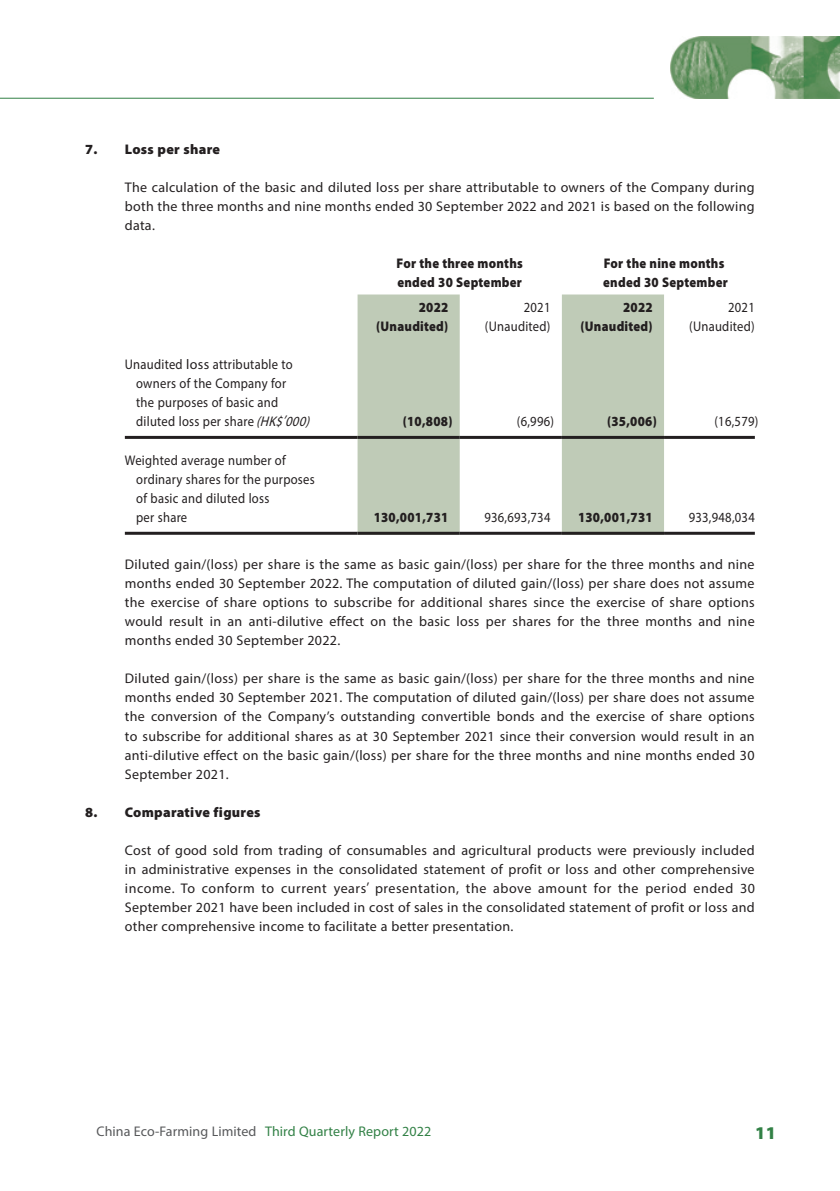
<style>
.page{position:relative;width:840px;height:1191px;background:#fff}
.page>*{position:absolute;margin:0;border:0;box-sizing:border-box;transform-origin:0 0}
.t1{font:900 18px "Myriad Pro";color:#328146}
.Notes{font:14px/19px "Myriad Pro";letter-spacing:.02em;color:#231f20;text-align:justify}
.Notes-2{font:14px/19px "Myriad Pro";letter-spacing:.02em;color:#231f20;scale:.9 1}
.Notes-3{font:900 14px "Myriad Pro";letter-spacing:.02em;color:#231f20;scale:.9 1}
.t2{font:14px "Myriad Pro";letter-spacing:.005em;color:#328146}
.Notes_HD1{font:900 14px "Myriad Pro";letter-spacing:.02em;color:#231f20}
.s1{font-style:italic}
.s2{color:#57585a}
</style>
<div class="page">
<img style="left:670px;top:37px;width:169px;height:61px">
<hr style="left:0;top:98px;width:653px;height:1px;background:#328146">
<svg style="left:357px;top:294px;width:306px;height:238px;fill:#bfcbb7"></svg>
<hr style="left:125px;top:436px;width:232px;height:3px;background:#231f20">
<hr style="left:357px;top:436px;width:102px;height:3px;background:#231f20">
<hr style="left:459px;top:436px;width:102px;height:3px;background:#231f20">
<hr style="left:561px;top:436px;width:102px;height:3px;background:#231f20">
<hr style="left:663px;top:436px;width:91px;height:3px;background:#231f20">
<hr style="left:125px;top:532px;width:232px;height:3px;background:#231f20">
<hr style="left:357px;top:532px;width:102px;height:3px;background:#231f20">
<hr style="left:459px;top:532px;width:102px;height:3px;background:#231f20">
<hr style="left:561px;top:532px;width:102px;height:3px;background:#231f20">
<hr style="left:663px;top:532px;width:91px;height:3px;background:#231f20">
<p class="Notes_HD1" style="left:85px;top:140px;width:136px">7. Loss per share</p>
<p class="Notes" style="left:125px;top:178px;width:631px">The calculation of the basic and diluted loss per share attributable to owners of the Company during both the three months and nine months ended 30 September 2022 and 2021 is based on the following data.</p>
<p class="Notes-3" style="left:396px;top:254px;width:142px">For the three months</p>
<p class="Notes-3" style="left:397px;top:273px;width:140px">ended 30 September</p>
<p class="Notes-3" style="left:603px;top:254px;width:135px">For the nine months</p>
<p class="Notes-3" style="left:603px;top:273px;width:140px">ended 30 September</p>
<p class="Notes-2" style="left:136px;top:354px;width:198px;text-indent:-11px">Unaudited loss attributable to owners of the Company for<br>the purposes of basic and diluted loss per share <span class="s1">(HK$’000)</span></p>
<p class="Notes-3" style="left:418px;top:298px;width:34px">2022</p>
<p class="Notes-2" style="left:523px;top:297px;width:31px">2021</p>
<p class="Notes-3" style="left:622px;top:298px;width:34px">2022</p>
<p class="Notes-2" style="left:727px;top:297px;width:31px">2021</p>
<p class="Notes-3" style="left:376px;top:317px;width:82px">(Unaudited)</p>
<p class="Notes-2" style="left:484px;top:316px;width:74px">(Unaudited)</p>
<p class="Notes-3" style="left:580px;top:317px;width:82px">(Unaudited)</p>
<p class="Notes-2" style="left:688px;top:316px;width:74px">(Unaudited)</p>
<p class="Notes-3" style="left:402px;top:412px;width:57px">(10,808)</p>
<p class="Notes-2" style="left:516px;top:411px;width:43px">(6,996)</p>
<p class="Notes-3" style="left:606px;top:412px;width:57px">(35,006)</p>
<p class="Notes-2" style="left:714px;top:411px;width:50px">(16,579)</p>
<p class="Notes-2" style="left:136px;top:450px;width:200px;text-indent:-11px">Weighted average number of ordinary shares for the purposes of basic and diluted loss<br>per share</p>
<p class="Notes-3" style="left:373px;top:507px;width:84px">130,001,731</p>
<p class="Notes-2" style="left:484px;top:507px;width:75px">936,693,734</p>
<p class="Notes-3" style="left:577px;top:507px;width:84px">130,001,731</p>
<p class="Notes-2" style="left:688px;top:507px;width:75px">933,948,034</p>
<p class="Notes" style="left:125px;top:555px;width:631px">Diluted gain/(loss) per share is the same as basic gain/(loss) per share for the three months and nine months ended 30 September 2022. The computation of diluted gain/(loss) per share does not assume the exercise of share options to subscribe for additional shares since the exercise of share options would result in an anti-dilutive effect on the basic loss per shares for the three months and nine months ended 30 September 2022.</p>
<p class="Notes" style="left:125px;top:669px;width:631px">Diluted gain/(loss) per share is the same as basic gain/(loss) per share for the three months and nine months ended 30 September 2021. The computation of diluted gain/(loss) per share does not assume the conversion of the Company’s outstanding convertible bonds and the exercise of share options to subscribe for additional shares as at 30 September 2021 since their conversion would result in an anti-dilutive effect on the basic gain/(loss) per share for the three months and nine months ended 30<br>September 2021.</p>
<p class="Notes_HD1" style="left:85px;top:802px;width:177px">8. Comparative figures</p>
<p class="Notes" style="left:125px;top:840px;width:631px">Cost of good sold from trading of consumables and agricultural products were previously included in administrative expenses in the consolidated statement of profit or loss and other comprehensive income. To conform to current years’ presentation, the above amount for the period ended 30<br>September 2021 have been included in cost of sales in the consolidated statement of profit or loss and other comprehensive income to facilitate a better presentation.</p>
<p class="t2" style="left:96px;top:1122px;width:336px"><span class="s2">China Eco-Farming Limited</span> Third Quarterly Report 2022</p>
<p class="t1" style="left:754px;top:1121px;width:22px">11</p>
</div>
